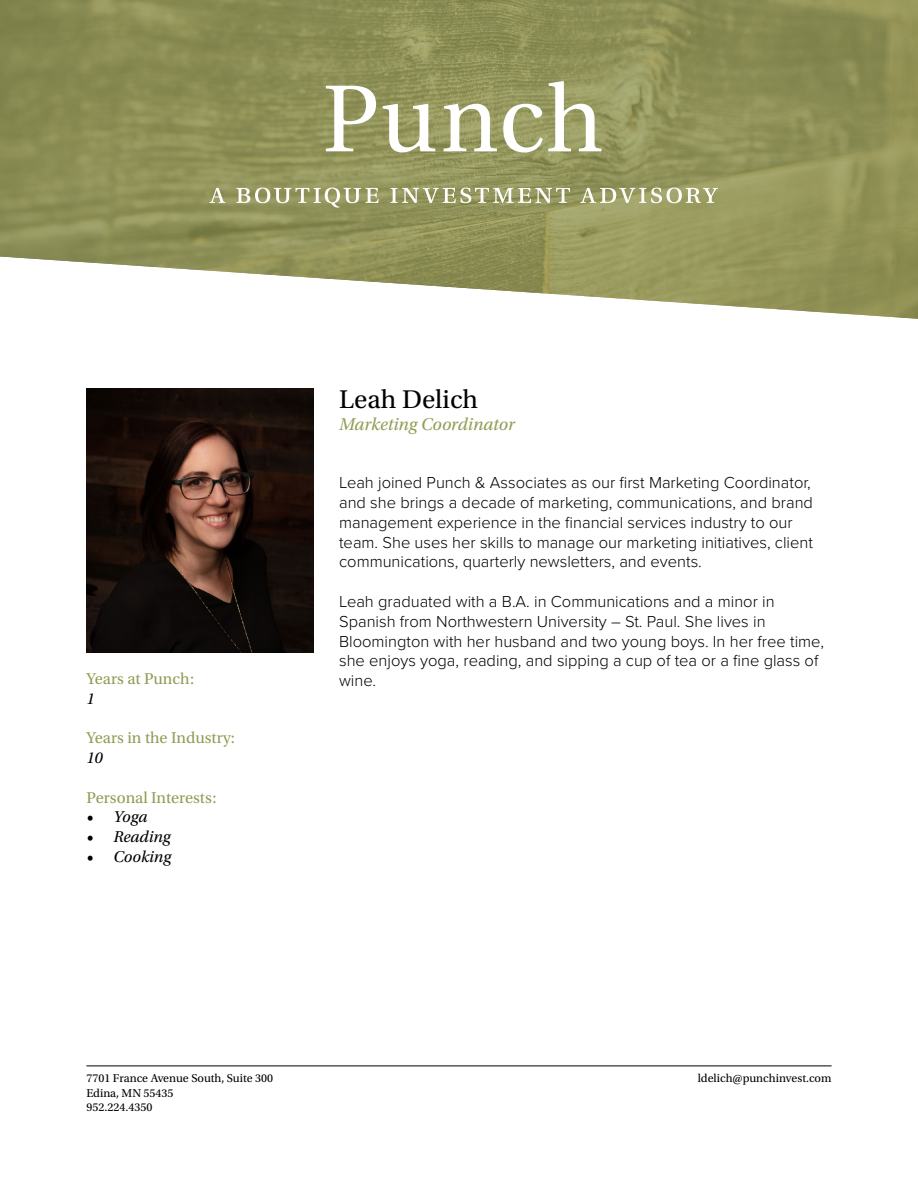
<style>
.page{position:relative;width:918px;height:1188px;background:#fff}
.page>*{position:absolute;margin:0;border:0;box-sizing:border-box;transform-origin:0 0}
.t1{font:27px "Utopia Std";color:#000}
.t2{font:italic 18px "Utopia Std";color:#949c55}
.t3{font:300 16.5px/19.8px "Proxima Nova";color:#000}
.t4{font:16.5px "Utopia Std";color:#949c55}
.t5{font:italic 16.5px "Utopia Std";color:#000}
.t6{font:12px/14.4px "Utopia Std";color:#000}
</style>
<div class="page">
<svg style="left:0;top:0;width:918px;height:319px;background:#9b9d69"></svg>
<svg style="left:209px;top:188px;width:16px;height:15px"></svg>
<svg style="left:236px;top:188px;width:143px;height:20px"></svg>
<svg style="left:390px;top:188px;width:180px;height:15px"></svg>
<svg style="left:580px;top:188px;width:138px;height:15px"></svg>
<svg style="left:326px;top:86px;width:50px;height:65px"></svg>
<svg style="left:383px;top:104px;width:52px;height:48px"></svg>
<svg style="left:444px;top:104px;width:53px;height:47px"></svg>
<svg style="left:503px;top:81px;width:99px;height:71px"></svg>
<hr style="left:86px;top:1066px;width:746px;height:1px;background:#000">
<img style="left:86px;top:389px;width:227px;height:263px">
<p class="t4" style="left:86px;top:670px;width:110px">Years at Punch:</p>
<p class="t5" style="left:86px;top:689px;width:10px">1</p>
<p class="t4" style="left:86px;top:729px;width:150px">Years in the Industry:</p>
<p class="t5" style="left:86px;top:749px;width:18px">10</p>
<p class="t4" style="left:86px;top:788px;width:132px">Personal Interests:</p>
<p class="t5" style="left:86px;top:808px;width:63px">• Yoga</p>
<p class="t5" style="left:86px;top:828px;width:86px">• Reading</p>
<p class="t5" style="left:86px;top:848px;width:86px">• Cooking</p>
<h1 class="t1" style="left:339px;top:385px;width:141px">Leah Delich</h1>
<p class="t2" style="left:339px;top:414px;width:177px">Marketing Coordinator</p>
<p class="t3" style="left:339px;top:472px;width:475px">Leah joined Punch &amp; Associates as our first Marketing Coordinator, and she brings a decade of marketing, communications, and brand management experience in the financial services industry to our team. She uses her skills to manage our marketing initiatives, client communications, quarterly newsletters, and events.</p>
<p class="t3" style="left:339px;top:591px;width:486px">Leah graduated with a B.A. in Communications and a minor in Spanish from Northwestern University – St. Paul. She lives in Bloomington with her husband and two young boys. In her free time, she enjoys yoga, reading, and sipping a cup of tea or a fine glass of wine.</p>
<p class="t6" style="left:86px;top:1071px;width:188px">7701 France Avenue South, Suite 300<br>Edina, MN 55435<br>952.224.4350</p>
<p class="t6" style="left:698px;top:1071px;width:135px">ldelich@punchinvest.com</p>
</div>
